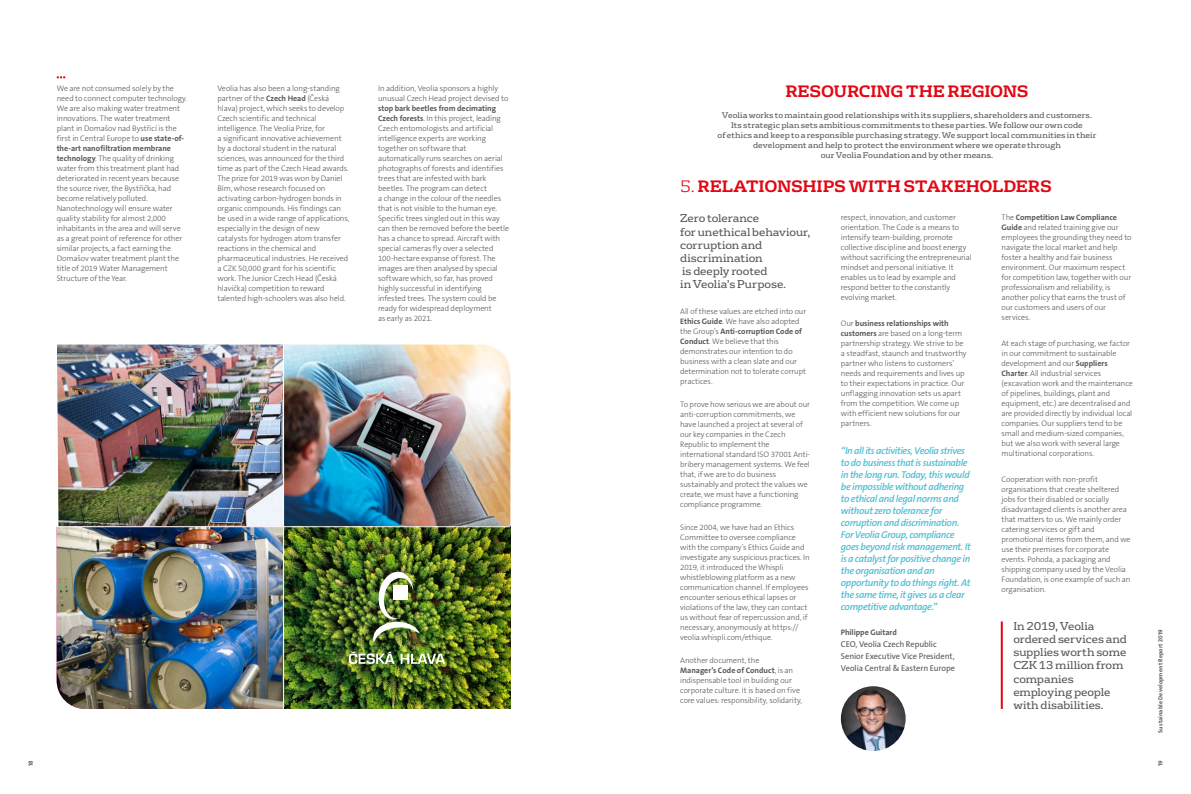
<style>
.page{position:relative;width:1191px;height:794px;background:#fff}
.page>*{position:absolute;margin:0;border:0;box-sizing:border-box;transform-origin:0 0}
.t1{font:700 16px "FS Rufus";letter-spacing:-.005em;color:#e30613}
.t2{font:11px/13.2px "FS Rufus";letter-spacing:-.01em;color:#575756}
.t3{font:10px/12px "The Sans Veolia W6 Se Bld It";letter-spacing:-.035em;color:#4fbfd6}
.t4{font:8.5px/12px "The Sans Veolia W5 Pla";letter-spacing:-.01em;color:#575756}
.t5{font:8px/10px "The Sans Veolia W3 Lig";letter-spacing:-.01em;color:#575756}
.t6{font:8px/10px "FS Rufus";letter-spacing:.005em;color:#575756;text-align:center}
.t7{font:8px "The Sans Veolia W7 Bld";letter-spacing:-.005em;color:#575756}
.t8{font:6px "The Sans Veolia W7 Bld";letter-spacing:.02em;color:#575756}
.s1{font-family:"The Sans Veolia W7 Bld"}
.s2{font-weight:300}
.s3{font-family:"The Sans Veolia W3 Lig"}
</style>
<div class="page">
<img style="left:841px;top:686px;width:64px;height:65px;border-radius:32px">
<hr style="left:1000px;top:621px;width:2px;height:88px;background:#e30613">
<svg style="left:57px;top:76px;width:8px;height:2px"></svg>
<img style="left:57px;top:344px;width:453px;height:365px">
<img style="left:57px;top:527px;width:226px;height:182px">
<hr style="left:283px;top:344px;width:1px;height:365px;background:#fff">
<hr style="left:57px;top:526px;width:453px;height:1px;background:#fff">
<svg style="left:349px;top:651px;width:45px;height:13px"></svg>
<svg style="left:400px;top:653px;width:45px;height:11px"></svg>
<img style="left:368px;top:572px;width:52px;height:71px">
<p class="t5" style="left:57px;top:83px;width:132px">We are not consumed solely by the need to connect computer technology.<br>We are also making water treatment innovations. The water treatment plant in Domašov nad Bystřicí is the first in Central Europe to <span class="s1">use state-of-</span></p>
<p class="t7" style="left:57px;top:143px;width:116px">the-art nanofiltration membrane</p>
<p class="t5" style="left:57px;top:153px;width:127px"><span class="s1">technology</span>. The quality of drinking water from this treatment plant had deteriorated in recent years because the source river, the Bystřička, had become relatively polluted.<br>Nanotechnology will ensure water quality stability for almost 2,000 inhabitants in the area and will serve as a great point of reference for other similar projects, a fact earning the Domašov water treatment plant the title of 2019 Water Management Structure of the Year.</p>
<p class="t5" style="left:217px;top:83px;width:134px">Veolia has also been a long-standing partner of the <span class="s1">Czech Head</span> (Česká hlava) project, which seeks to develop Czech scientific and technical intelligence. The Veolia Prize, for<br>a significant innovative achievement by a doctoral student in the natural sciences, was announced for the third time as part of the Czech Head awards.<br>The prize for 2019 was won by Daniel Bím, whose research focused on activating carbon-hydrogen bonds in organic compounds. His findings can be used in a wide range of applications, especially in the design of new catalysts for hydrogen atom transfer reactions in the chemical and pharmaceutical industries. He received a CZK 50,000 grant for his scientific work. The Junior Czech Head (Česká hlavička) competition to reward talented high-schoolers was also held.</p>
<p class="t5" style="left:378px;top:83px;width:132px">In addition, Veolia sponsors a highly unusual Czech Head project devised to</p>
<p class="t7" style="left:378px;top:103px;width:120px">stop bark beetles from decimating</p>
<p class="t5" style="left:378px;top:113px;width:132px"><span class="s1">Czech forests</span>. In this project, leading Czech entomologists and artificial intelligence experts are working together on software that automatically runs searches on aerial photographs of forests and identifies trees that are infested with bark beetles. The program can detect<br>a change in the colour of the needles that is not visible to the human eye.<br>Specific trees singled out in this way can then be removed before the beetle has a chance to spread. Aircraft with special cameras fly over a selected 100-hectare expanse of forest. The images are then analysed by special software which, so far, has proved highly successful in identifying infested trees. The system could be ready for widespread deployment<br>as early as 2021.</p>
<h1 class="t1" style="left:785px;top:77px;width:245px">RESOURCING THE REGIONS</h1>
<p class="t6" style="left:717px;top:110px;width:380px">Veolia works to maintain good relationships with its suppliers, shareholders and customers.<br>Its strategic plan sets ambitious commitments to these parties. We follow our own code<br>of ethics and keep to a responsible purchasing strategy. We support local communities in their development and help to protect the environment where we operate through<br>our Veolia Foundation and by other means.</p>
<h1 class="t1" style="left:680px;top:172px;width:373px"><span class="s2">5.</span> RELATIONSHIPS WITH STAKEHOLDERS</h1>
<h2 class="t2" style="left:680px;top:211px;width:132px">Zero tolerance<br>for unethical behaviour, corruption and discrimination<br>is deeply rooted<br>in Veolia’s Purpose.</h2>
<p class="t5" style="left:680px;top:306px;width:128px">All of these values are etched into our<br><span class="s1">Ethics Guide</span>. We have also adopted</p>
<p class="t7" style="left:680px;top:326px;width:123px"><span class="s3">the Group’s</span> Anti-corruption Code of</p>
<p class="t5" style="left:680px;top:336px;width:127px"><span class="s1">Conduct</span>. We believe that this demonstrates our intention to do business with a clean slate and our determination not to tolerate corrupt practices.</p>
<p class="t5" style="left:680px;top:399px;width:132px">To prove how serious we are about our anti-corruption commitments, we have launched a project at several of our key companies in the Czech<br>Republic to implement the international standard ISO 37001 Anti&shy;bribery management systems. We feel that, if we are to do business sustainably and protect the values we create, we must have a functioning compliance programme.</p>
<p class="t5" style="left:680px;top:522px;width:131px">Since 2004, we have had an Ethics Committee to oversee compliance with the company’s Ethics Guide and investigate any suspicious practices. In 2019, it introduced the Whispli whistleblowing platform as a new communication channel. If employees encounter serious ethical lapses or violations of the law, they can contact us without fear of repercussion and, if necessary, anonymously at https:// veolia.whispli.com/ethique.</p>
<p class="t5" style="left:680px;top:655px;width:81px">Another document, the</p>
<p class="t7" style="left:680px;top:665px;width:114px">Manager’s Code of Conduct<span class="s3">, is an</span></p>
<p class="t5" style="left:680px;top:675px;width:123px">indispensable tool in building our corporate culture. It is based on five core values: responsibility, solidarity,</p>
<p class="t5" style="left:841px;top:212px;width:132px">respect, innovation, and customer orientation. The Code is a means to intensify team-building, promote collective discipline and boost energy without sacrificing the entrepreneurial mindset and personal initiative. It enables us to lead by example and respond better to the constantly evolving market.</p>
<p class="t7" style="left:841px;top:318px;width:109px"><span class="s3">Our</span> business relationships with</p>
<p class="t5" style="left:841px;top:328px;width:127px"><span class="s1">customers</span> are based on a long-term partnership strategy. We strive to be a steadfast, staunch and trustworthy partner who listens to customers’ needs and requirements and lives up to their expectations in practice. Our unflagging innovation sets us apart from the competition. We come up with efficient new solutions for our partners.</p>
<p class="t3" style="left:841px;top:444px;width:131px">“In all its activities, Veolia strives to do business that is sustainable in the long run. Today, this would be impossible without adhering to ethical and legal norms and without zero tolerance for corruption and discrimination.<br>For Veolia Group, compliance goes beyond risk management. It is a catalyst for positive change in the organisation and an opportunity to do things right. At the same time, it gives us a clear competitive advantage.”</p>
<p class="t7" style="left:841px;top:627px;width:57px">Philippe Guitard</p>
<p class="t4" style="left:841px;top:638px;width:116px">CEO, Veolia Czech Republic<br>Senior Executive Vice President,<br>Veolia Central &amp; Eastern Europe</p>
<p class="t7" style="left:1001px;top:212px;width:117px"><span class="s3">The</span> Competition Law Compliance</p>
<p class="t5" style="left:1001px;top:222px;width:132px"><span class="s1">Guide</span> and related training give our employees the grounding they need to navigate the local market and help foster a healthy and fair business environment. Our maximum respect for competition law, together with our professionalism and reliability, is another policy that earns the trust of our customers and users of our services.</p>
<p class="t5" style="left:1001px;top:338px;width:133px">At each stage of purchasing, we factor in our commitment to sustainable development and our <span class="s1">Suppliers Charter</span>. All industrial services (excavation work and the maintenance of pipelines, buildings, plant and equipment, etc.) are decentralised and are provided directly by individual local companies. Our suppliers tend to be small and medium-sized companies, but we also work with several large multinational corporations.</p>
<p class="t5" style="left:1001px;top:474px;width:131px">Cooperation with non-profit organisations that create sheltered jobs for their disabled or socially disadvantaged clients is another area that matters to us. We mainly order catering services or gift and promotional items from them, and we use their premises for corporate events. Pohoda, a packaging and shipping company used by the Veolia<br>Foundation, is one example of such an organisation.</p>
<h2 class="t2" style="left:1013px;top:618px;width:115px">In 2019, Veolia ordered services and supplies worth some<br>CZK 13 million from companies employing people with disabilities.</h2>
<p class="t8" style="left:1156px;top:732px;width:105px;rotate:-90deg">Sustainable Development Report 2019</p>
<p class="t8" style="left:27px;top:765px;width:7px;rotate:-90deg">18</p>
<p class="t8" style="left:1156px;top:765px;width:7px;rotate:-90deg">19</p>
</div>
